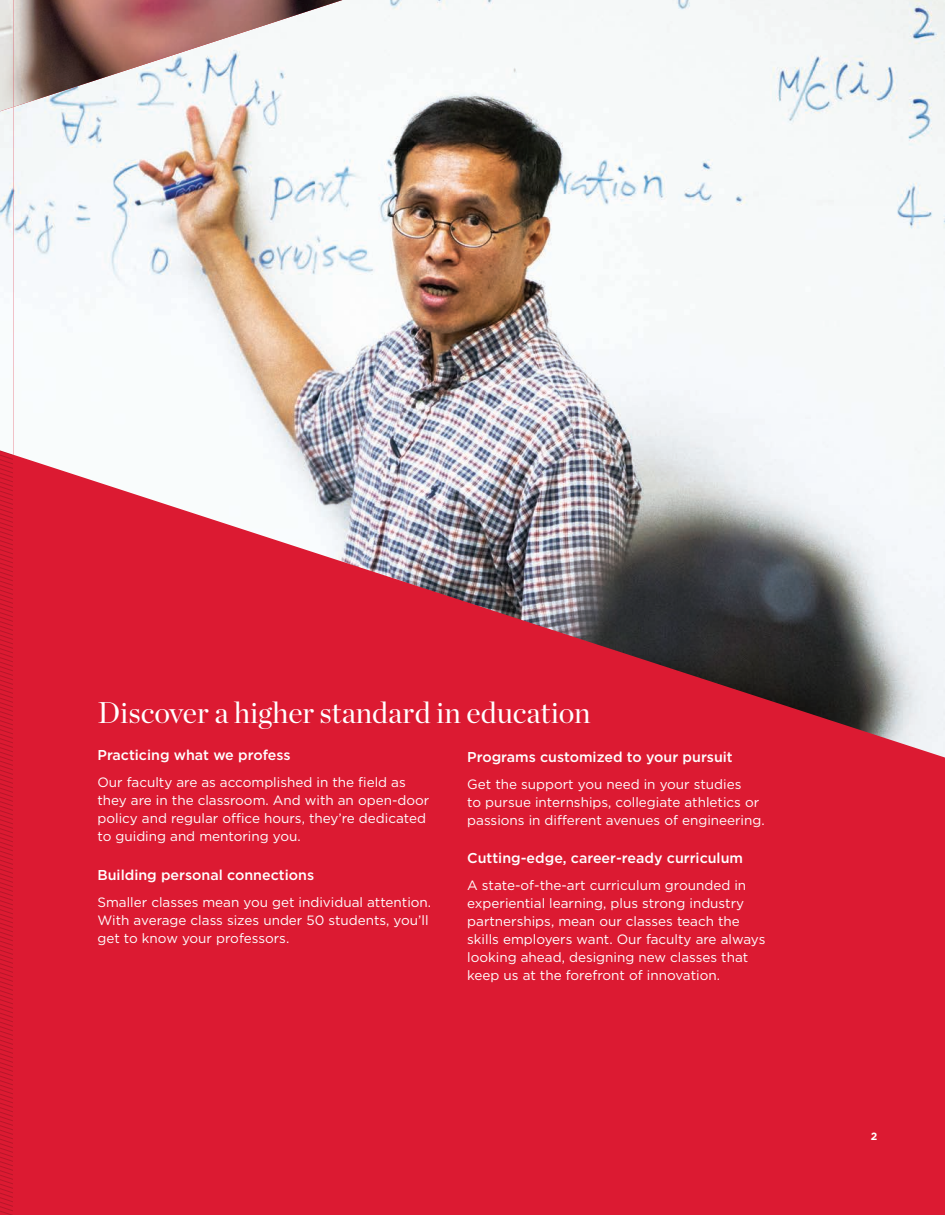
<style>
.page{position:relative;width:945px;height:1215px;background:#fff}
.page>*{position:absolute;margin:0;border:0;box-sizing:border-box;transform-origin:0 0}
.t1{font:30px "Chronicle Display";color:#fff}
.t2{font:500 14.25px "Gotham";color:#fff}
.t3{font:13.5px/18px "Gotham";color:#fff}
.t4{font:700 10.5px "Gotham";color:#fff}
</style>
<div class="page">
<svg style="left:0;top:455px;width:14px;height:760px;background:#d3182f"></svg>
<div style="left:14px;top:0;width:931px;height:1215px;background:#dc1a32"></div>
<img style="left:14px;top:0;width:931px;height:758px">
<img style="left:0;top:111px;width:14px;height:344px">
<img style="left:0;top:0;width:14px;height:111px">
<img style="left:14px;top:0;width:328px;height:107px">
<h1 class="t1" style="left:98px;top:689px;width:495px">Discover a higher standard in education</h1>
<p class="t2" style="left:98px;top:746px;width:195px">Practicing what we profess</p>
<p class="t3" style="left:98px;top:773px;width:333px">Our faculty are as accomplished in the field as they are in the classroom. And with an open-door policy and regular office hours, they’re dedicated to guiding and mentoring you.</p>
<p class="t2" style="left:98px;top:866px;width:218px">Building personal connections</p>
<p class="t3" style="left:98px;top:893px;width:335px">Smaller classes mean you get individual attention.<br>With average class sizes under 50 students, you’ll get to know your professors.</p>
<p class="t2" style="left:467px;top:748px;width:267px">Programs customized to your pursuit</p>
<p class="t3" style="left:467px;top:775px;width:299px">Get the support you need in your studies<br>to pursue internships, collegiate athletics or passions in different avenues of engineering.</p>
<p class="t2" style="left:467px;top:849px;width:277px">Cutting-edge, career-ready curriculum</p>
<p class="t3" style="left:467px;top:876px;width:300px">A state-of-the-art curriculum grounded in experiential learning, plus strong industry partnerships, mean our classes teach the skills employers want. Our faculty are always looking ahead, designing new classes that keep us at the forefront of innovation.</p>
<p class="t4" style="left:871px;top:1129px;width:8px">2</p>
</div>
